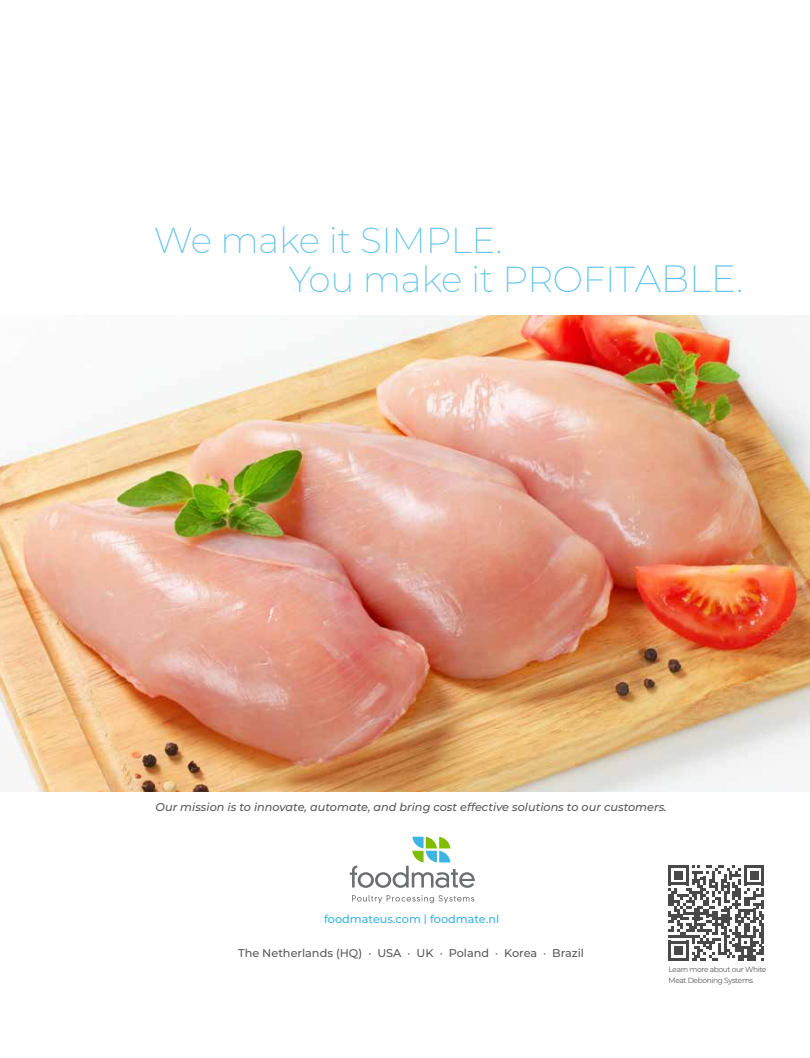
<style>
.page{position:relative;width:810px;height:1058px;background:#fff}
.page>*{position:absolute;margin:0;border:0;box-sizing:border-box;transform-origin:0 0}
.t1{font:200 36.12px/39px "Montserrat";letter-spacing:-.01em;color:#63c3ea}
.t2{font:italic 500 11.25px "Montserrat";color:#58595b}
.t3{font:500 11.25px "Montserrat";color:#58595b}
.t4{font:500 11.25px "Montserrat";color:#3cb4e5}
.t5{font:7.5px/11.2px "Montserrat";letter-spacing:-.05em;color:#58595b}
.s1{font-size:38px}
.s2{font-size:10.12px}
</style>
<div class="page">
<img style="left:0;top:315px;width:810px;height:477px">
<svg style="left:350px;top:836px;width:125px;height:51px"></svg>
<svg style="left:352px;top:895px;width:122px;height:8px"></svg>
<svg style="left:668px;top:865px;width:96px;height:96px"></svg>
<h1 class="t1" style="left:289px;top:220px;width:456px;text-indent:-135px">We make it SIMPLE.<br>You make it PROFIT<span class="s1">ABLE.</span></h1>
<p class="t2" style="left:156px;top:799px;width:513px">Our mission is to innovate, automate, and bring cost effective solutions to our customers.</p>
<p class="t4" style="left:324px;top:911px;width:177px">foodmateus.com <span class="s2">|</span> foodmate.nl</p>
<p class="t3" style="left:238px;top:944px;width:348px">The Netherlands (HQ) · USA · UK · Poland · Korea · Brazil</p>
<p class="t5" style="left:669px;top:963px;width:99px">Learn more about our White<br>Meat Deboning Systems</p>
</div>
